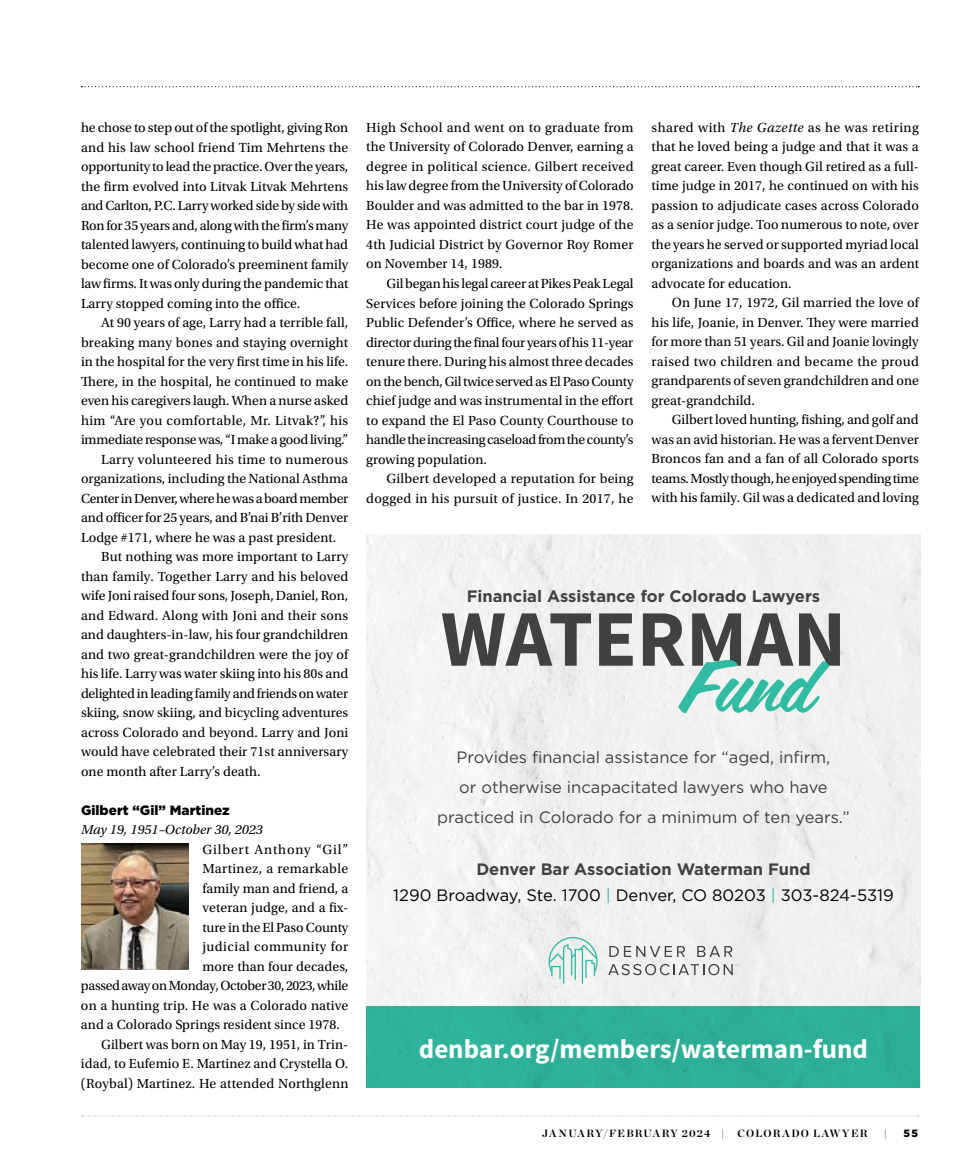
<style>
.page{position:relative;width:972px;height:1175px;background:#fff}
.page>*{position:absolute;margin:0;border:0;box-sizing:border-box;transform-origin:0 0}
.t1{font:700 80.1px "Source Sans Pro";color:#414142}
.t2{font:73.65px "Coffee Service";color:#31bba2}
.t3{font:700 27px "Source Sans Pro";color:#fff}
.t4{font:16.5px/30px "Gotham";color:#414142;text-align:center}
.t5{font:16.5px/25.5px "Gotham";color:#000;text-align:center}
.t6{font:700 16.5px "Gotham";color:#414142}
.t7{font:13.8px/19.5px "Utopia Std";letter-spacing:.005em;color:#000;text-align:justify}
.t8{font:13.8px "Utopia Std";letter-spacing:-.025em;color:#000}
.t9{font:13.8px "Utopia Std";letter-spacing:.025em;color:#000}
.t10{font:13.8px "Utopia Std";letter-spacing:-.015em;color:#000}
.t11{font:13.8px "Utopia Std";letter-spacing:-.02em;color:#000}
.t12{font:italic 13.8px "Utopia Std";letter-spacing:.005em;color:#000}
.t13{font:13.8px "Utopia Std";letter-spacing:.03em;color:#000}
.t14{font:13.8px "Utopia Std";letter-spacing:.06em;color:#000}
.t15{font:900 13.5px "Gotham";letter-spacing:.005em;color:#000}
.t16{font:700 10.5px "Chronicle Display";letter-spacing:.12em;color:#000}
.t17{font:900 10.5px "Gotham";color:#000}
.s1{font-style:italic}
.s2{font-weight:700;color:#414142}
.s3{color:#31bba2}
</style>
<div class="page">
<svg style="left:81px;top:1115px;width:838px;height:1px"></svg>
<svg style="left:82px;top:86px;width:837px;height:1px"></svg>
<img style="left:81px;top:843px;width:108px;height:126px">
<div style="left:367px;top:534px;width:553px;height:472px;background:#f1f1f1"></div>
<div style="left:367px;top:1006px;width:553px;height:82px;background:#2eb098"></div>
<svg style="left:609px;top:946px;width:76px;height:11px"></svg>
<svg style="left:697px;top:946px;width:35px;height:11px"></svg>
<svg style="left:549px;top:937px;width:49px;height:46px"></svg>
<svg style="left:608px;top:964px;width:130px;height:11px"></svg>
<p class="t7" style="left:81px;top:118px;width:269px">he chose to step out of the spotlight, giving Ron and his law school friend Tim Mehrtens the opportunity to lead the practice. Over the years, the firm evolved into Litvak Litvak Mehrtens and Carlton, P.C. Larry worked side by side with Ron for 35 years and, along with the firm’s many talented lawyers, continuing to build what had become one of Colorado’s preeminent family law firms. It was only during the pandemic that Larry stopped coming into the office.</p>
<p class="t7" style="left:101px;top:313px;width:249px">At 90 years of age, Larry had a terrible fall,</p>
<p class="t7" style="left:81px;top:332px;width:269px">breaking many bones and staying overnight</p>
<p class="t7" style="left:81px;top:352px;width:269px">in the hospital for the very first time in his life.</p>
<p class="t7" style="left:81px;top:371px;width:269px">There, in the hospital, he continued to make</p>
<p class="t7" style="left:81px;top:391px;width:269px">even his caregivers laugh. When a nurse asked</p>
<p class="t9" style="left:81px;top:412px;width:269px">him “Are you comfortable, Mr. Litvak?”, his</p>
<p class="t11" style="left:81px;top:432px;width:269px">immediate response was, “I make a good living.”</p>
<p class="t7" style="left:101px;top:449px;width:249px">Larry volunteered his time to numerous</p>
<p class="t7" style="left:81px;top:469px;width:269px">organizations, including the National Asthma</p>
<p class="t8" style="left:81px;top:490px;width:269px">Center in Denver, where he was a board member</p>
<p class="t7" style="left:81px;top:508px;width:269px">and officer for 25 years, and B’nai B’rith Denver</p>
<p class="t7" style="left:81px;top:527px;width:257px">Lodge #171, where he was a past president.</p>
<p class="t7" style="left:101px;top:547px;width:249px">But nothing was more important to Larry</p>
<p class="t7" style="left:81px;top:566px;width:269px">than family. Together Larry and his beloved</p>
<p class="t7" style="left:81px;top:586px;width:269px">wife Joni raised four sons, Joseph, Daniel, Ron,</p>
<p class="t7" style="left:81px;top:605px;width:269px">and Edward. Along with Joni and their sons</p>
<p class="t7" style="left:81px;top:625px;width:269px">and daughters-in-law, his four grandchildren</p>
<p class="t7" style="left:81px;top:644px;width:269px">and two great-grandchildren were the joy of</p>
<p class="t7" style="left:81px;top:664px;width:269px">his life. Larry was water skiing into his 80s and</p>
<p class="t10" style="left:81px;top:685px;width:269px">delighted in leading family and friends on water</p>
<p class="t7" style="left:81px;top:703px;width:269px">skiing, snow skiing, and bicycling adventures</p>
<p class="t7" style="left:81px;top:722px;width:269px">across Colorado and beyond. Larry and Joni</p>
<p class="t7" style="left:81px;top:742px;width:269px">would have celebrated their 71st anniversary</p>
<p class="t7" style="left:81px;top:761px;width:181px">one month after Larry’s death.</p>
<p class="t15" style="left:81px;top:800px;width:150px">Gilbert “Gil” Martinez</p>
<p class="t12" style="left:81px;top:822px;width:183px">May 19, 1951–October 30, 2023</p>
<p class="t14" style="left:203px;top:842px;width:147px">Gilbert Anthony “Gil”</p>
<p class="t9" style="left:203px;top:861px;width:147px">Martinez, a remarkable</p>
<p class="t7" style="left:203px;top:879px;width:147px">family man and friend, a</p>
<p class="t7" style="left:203px;top:898px;width:147px">veteran judge, and a fix-</p>
<p class="t7" style="left:203px;top:917px;width:147px">ture in the El Paso County</p>
<p class="t13" style="left:203px;top:939px;width:147px">judicial community for</p>
<p class="t7" style="left:203px;top:956px;width:147px">more than four decades,</p>
<p class="t8" style="left:81px;top:978px;width:269px">passed away on Monday, October 30, 2023, while</p>
<p class="t7" style="left:81px;top:995px;width:269px">on a hunting trip. He was a Colorado native</p>
<p class="t7" style="left:81px;top:1015px;width:261px">and a Colorado Springs resident since 1978.</p>
<p class="t7" style="left:101px;top:1034px;width:249px">Gilbert was born on May 19, 1951, in Trin-</p>
<p class="t7" style="left:81px;top:1054px;width:269px">idad, to Eufemio E. Martinez and Crystella O.</p>
<p class="t7" style="left:81px;top:1073px;width:269px">(Roybal) Martinez. He attended Northglenn</p>
<p class="t7" style="left:366px;top:118px;width:269px">High School and went on to graduate from the University of Colorado Denver, earning a degree in political science. Gilbert received his law degree from the University of Colorado Boulder and was admitted to the bar in 1978.<br>He was appointed district court judge of the 4th Judicial District by Governor Roy Romer on November 14, 1989.</p>
<p class="t7" style="left:366px;top:274px;width:269px;text-indent:20px">Gil began his legal career at Pikes Peak Legal Services before joining the Colorado Springs Public Defender’s Office, where he served as director during the final four years of his 11-year tenure there. During his almost three decades on the bench, Gil twice served as El Paso County chief judge and was instrumental in the effort to expand the El Paso County Courthouse to handle the increasing caseload from the county’s growing population.</p>
<p class="t7" style="left:366px;top:469px;width:269px;text-align:right">Gilbert developed a reputation for being dogged in his pursuit of justice. In 2017, he</p>
<p class="t7" style="left:652px;top:118px;width:269px">shared with <span class="s1">The Gazette</span> as he was retiring that he loved being a judge and that it was a great career. Even though Gil retired as a full&shy;time judge in 2017, he continued on with his passion to adjudicate cases across Colorado as a senior judge. Too numerous to note, over the years he served or supported myriad local organizations and boards and was an ardent advocate for education.</p>
<p class="t7" style="left:652px;top:293px;width:269px;text-indent:20px">On June 17, 1972, Gil married the love of his life, Joanie, in Denver. They were married for more than 51 years. Gil and Joanie lovingly raised two children and became the proud grandparents of seven grandchildren and one great-grandchild.</p>
<p class="t7" style="left:652px;top:410px;width:269px;text-indent:20px">Gilbert loved hunting, fishing, and golf and was an avid historian. He was a fervent Denver Broncos fan and a fan of all Colorado sports teams. Mostly though, he enjoyed spending time with his family. Gil was a dedicated and loving</p>
<p class="t6" style="left:467px;top:585px;width:355px">Financial Assistance for Colorado Lawyers</p>
<h1 class="t1" style="left:441px;top:587px;width:407px">WATERMAN</h1>
<h2 class="t2" style="left:681px;top:636px;width:133px">Fund</h2>
<p class="t4" style="left:437px;top:742px;width:414px">Provides financial assistance for “aged, infirm,<br>or otherwise incapacitated lawyers who have practiced in Colorado for a minimum of ten years.”</p>
<p class="t5" style="left:393px;top:856px;width:502px"><span class="s2">Denver Bar Association Waterman Fund<br></span>1290 Broadway, Ste. 1700 <span class="s3">|</span> Denver, CO 80203 <span class="s3">|</span> 303-824-5319</p>
<h3 class="t3" style="left:419px;top:1031px;width:451px">denbar.org/members/waterman-fund</h3>
<p class="t16" style="left:542px;top:1125px;width:183px">JANUARY/FEBRUARY 2024 |</p>
<p class="t16" style="left:738px;top:1125px;width:132px">COLORADO LAWYER</p>
<p class="t16" style="left:884px;top:1125px;width:5px">|</p>
<p class="t17" style="left:903px;top:1126px;width:16px">55</p>
</div>
